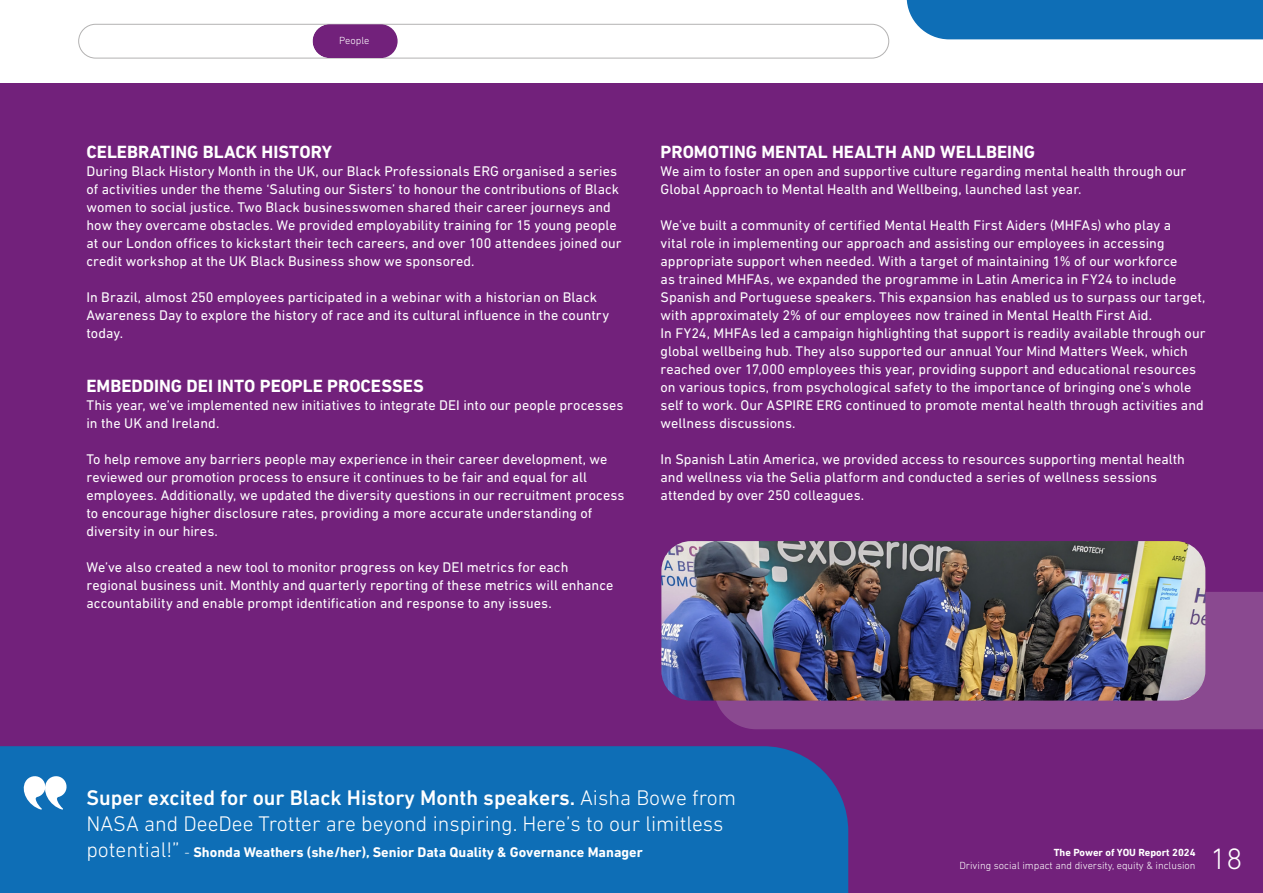
<style>
.page{position:relative;width:1263px;height:893px;background:#72217b}
.page>*{position:absolute;margin:0;border:0;box-sizing:border-box;transform-origin:0 0}
.Annotation_7_9{font:300 30px "DIN Next LT Pro";color:#fff}
.t1{font:300 21.6px/25.8px "DIN Next LT Pro";color:#fff}
.Title_subheading_18{font:700 18px "DIN Next LT Pro";color:#fff}
.Title_subheading_18-2{font:14.25px/18px "DIN Next LT Pro";letter-spacing:.005em;color:#fff}
.t2{font:700 14.25px "DIN Next LT Pro";color:#fff}
.Annotation_7_9-2{font:300 10.5px/13.5px "DIN Next LT Pro";color:#fff;text-align:right}
.Sub_Heading_14_17{font:300 10.5px "DIN Next LT Pro";color:#fff}
.s1{font-weight:500}
.s2{font-weight:300;font-size:21.6px}
.s3{font-weight:300}
.s4{font-weight:700}
</style>
<div class="page">
<div style="left:716px;top:592px;width:547px;height:137px;background:#8a4990"></div>
<div style="left:0;top:0;width:1263px;height:82px;background:#fff"></div>
<div style="left:907px;top:0;width:356px;height:39px;background:#0e6eb6"></div>
<div style="left:0;top:746px;width:848px;height:147px;background:#0e6eb6"></div>
<svg style="left:20px;top:775px;width:48px;height:35px;background:#8fbbdd"></svg>
<img style="left:661px;top:541px;width:544px;height:160px">
<div style="left:78px;top:24px;width:811px;height:34px;border:1px solid #b3b2b2;border-radius:17px"></div>
<svg style="left:313px;top:24px;width:85px;height:34px;background:#7e3586"></svg>
<p class="Sub_Heading_14_17" style="left:339px;top:35px;width:32px">People</p>
<p class="Title_subheading_18" style="left:86px;top:141px;width:247px">CELEBRATING BLACK HISTORY</p>
<p class="Title_subheading_18-2" style="left:86px;top:162px;width:537px">During Black History Month in the UK, our Black Professionals ERG organised a series of activities under the theme ‘Saluting our Sisters’ to honour the contributions of Black women to social justice. Two Black businesswomen shared their career journeys and how they overcame obstacles. We provided employability training for 15 young people at our London offices to kickstart their tech careers, and over 100 attendees joined our credit workshop at the UK Black Business show we sponsored.</p>
<p class="Title_subheading_18-2" style="left:86px;top:288px;width:524px">In Brazil, almost 250 employees participated in a webinar with a historian on Black<br>Awareness Day to explore the history of race and its cultural influence in the country today.</p>
<p class="Title_subheading_18" style="left:86px;top:375px;width:339px">EMBEDDING DEI INTO PEOPLE PROCESSES</p>
<p class="Title_subheading_18-2" style="left:86px;top:396px;width:539px">This year, we’ve implemented new initiatives to integrate DEI into our people processes in the UK and Ireland.</p>
<p class="Title_subheading_18-2" style="left:86px;top:450px;width:540px">To help remove any barriers people may experience in their career development, we reviewed our promotion process to ensure it continues to be fair and equal for all employees. Additionally, we updated the diversity questions in our recruitment process to encourage higher disclosure rates, providing a more accurate understanding of diversity in our hires.</p>
<p class="Title_subheading_18-2" style="left:86px;top:558px;width:528px">We’ve also created a new tool to monitor progress on key DEI metrics for each regional business unit. Monthly and quarterly reporting of these metrics will enhance accountability and enable prompt identification and response to any issues.</p>
<p class="Title_subheading_18" style="left:660px;top:141px;width:376px">PROMOTING MENTAL HEALTH AND WELLBEING</p>
<p class="Title_subheading_18-2" style="left:660px;top:162px;width:527px">We aim to foster an open and supportive culture regarding mental health through our<br>Global Approach to Mental Health and Wellbeing, launched last year.</p>
<p class="Title_subheading_18-2" style="left:660px;top:216px;width:546px">We’ve built a community of certified Mental Health First Aiders (MHFAs) who play a<br>vital role in implementing our approach and assisting our employees in accessing appropriate support when needed. With a target of maintaining 1% of our workforce<br>as trained MHFAs, we expanded the programme in Latin America in FY24 to include Spanish and Portuguese speakers. This expansion has enabled us to surpass our target, with approximately 2% of our employees now trained in Mental Health First Aid.</p>
<p class="Title_subheading_18-2" style="left:660px;top:324px;width:546px">In FY24, MHFAs led a campaign highlighting that support is readily available through our global wellbeing hub. They also supported our annual Your Mind Matters Week, which reached over 17,000 employees this year, providing support and educational resources on various topics, from psychological safety to the importance of bringing one’s whole self to work. Our ASPIRE ERG continued to promote mental health through activities and wellness discussions.</p>
<p class="Title_subheading_18-2" style="left:660px;top:450px;width:526px">In Spanish Latin America, we provided access to resources supporting mental health and wellness via the Selia platform and conducted a series of wellness sessions attended by over 250 colleagues.</p>
<p class="t1" style="left:86px;top:785px;width:651px"><span class="s1">Super excited for our Black History Month speakers.</span> Aisha Bowe from<br>NASA and DeeDee Trotter are beyond inspiring. Here’s to our limitless</p>
<p class="t2" style="left:86px;top:844px;width:558px"><span class="s2">potential!”</span> <span class="s3">-</span> Shonda Weathers (she/her), Senior Data Quality &amp; Governance Manager</p>
<p class="Annotation_7_9-2" style="left:959px;top:845px;width:238px"><span class="s4">The Power of YOU Report 2024<br></span>Driving social impact and diversity, equity &amp; inclusion</p>
<p class="Annotation_7_9" style="left:1210px;top:841px;width:33px">18</p>
</div>
